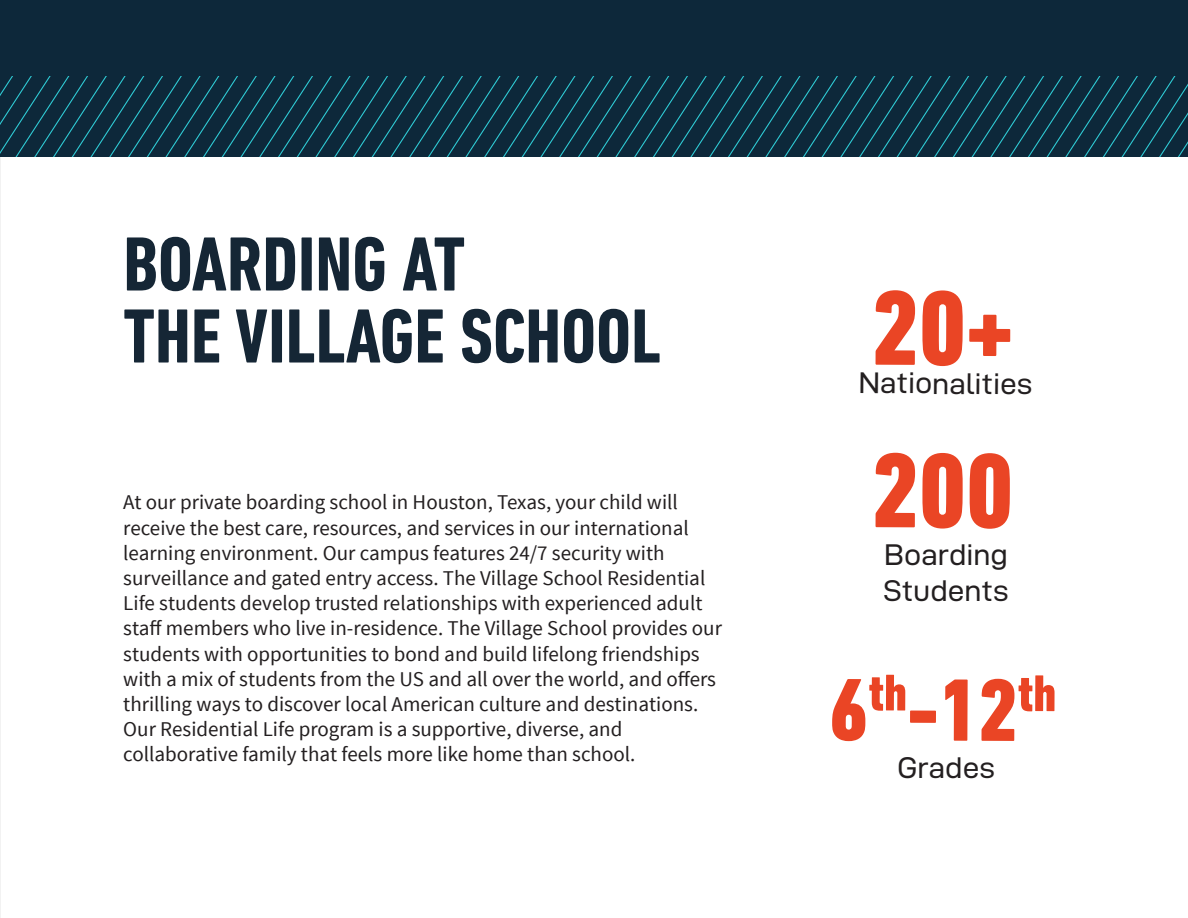
<style>
.page{position:relative;width:1188px;height:918px;background:#fff}
.page>*{position:absolute;margin:0;border:0;box-sizing:border-box;transform-origin:0 0}
.t1{font:800 condensed 108px "DIN Next LT Pro";color:#ea4525}
.t2{font:800 condensed 90px "DIN Next LT Pro";color:#ea4525}
.t3{font:700 condensed 78px "DIN Next LT Pro";color:#152635}
.t4{font:30px/36px "D DIN Exp";color:#231f20}
.t5{font:21px/25.2px "Source Sans Pro";color:#231f20}
</style>
<div class="page">
<img style="left:0;top:0;width:1px;height:918px">
<div style="left:0;top:0;width:1188px;height:157px;background:#0d283a"></div>
<svg style="left:0;top:77px;width:1188px;height:80px"></svg>
<p class="t3" style="left:123px;top:220px;width:343px">BOARDING AT</p>
<p class="t3" style="left:123px;top:292px;width:539px">THE VILLAGE SCHOOL</p>
<p class="t5" style="left:123px;top:490px;width:600px">At our private boarding school in Houston, Texas, your child will receive the best care, resources, and services in our international learning environment. Our campus features 24/7 security with surveillance and gated entry access. The Village School Residential Life students develop trusted relationships with experienced adult staff members who live in-residence. The Village School provides our students with opportunities to bond and build lifelong friendships with a mix of students from the US and all over the world, and offers thrilling ways to discover local American culture and destinations.<br>Our Residential Life program is a supportive, diverse, and collaborative family that feels more like home than school.</p>
<p class="t1" style="left:872px;top:266px;width:144px">20+</p>
<p class="t4" style="left:859px;top:365px;width:176px">Nationalities</p>
<p class="t1" style="left:872px;top:429px;width:144px">200</p>
<p class="t4" style="left:883px;top:536px;width:127px">Boarding<br>Students</p>
<p class="t2" style="left:829px;top:658px;width:229px">6<sup>th</sup>-12<sup>th</sup></p>
<p class="t4" style="left:897px;top:749px;width:99px">Grades</p>
</div>
